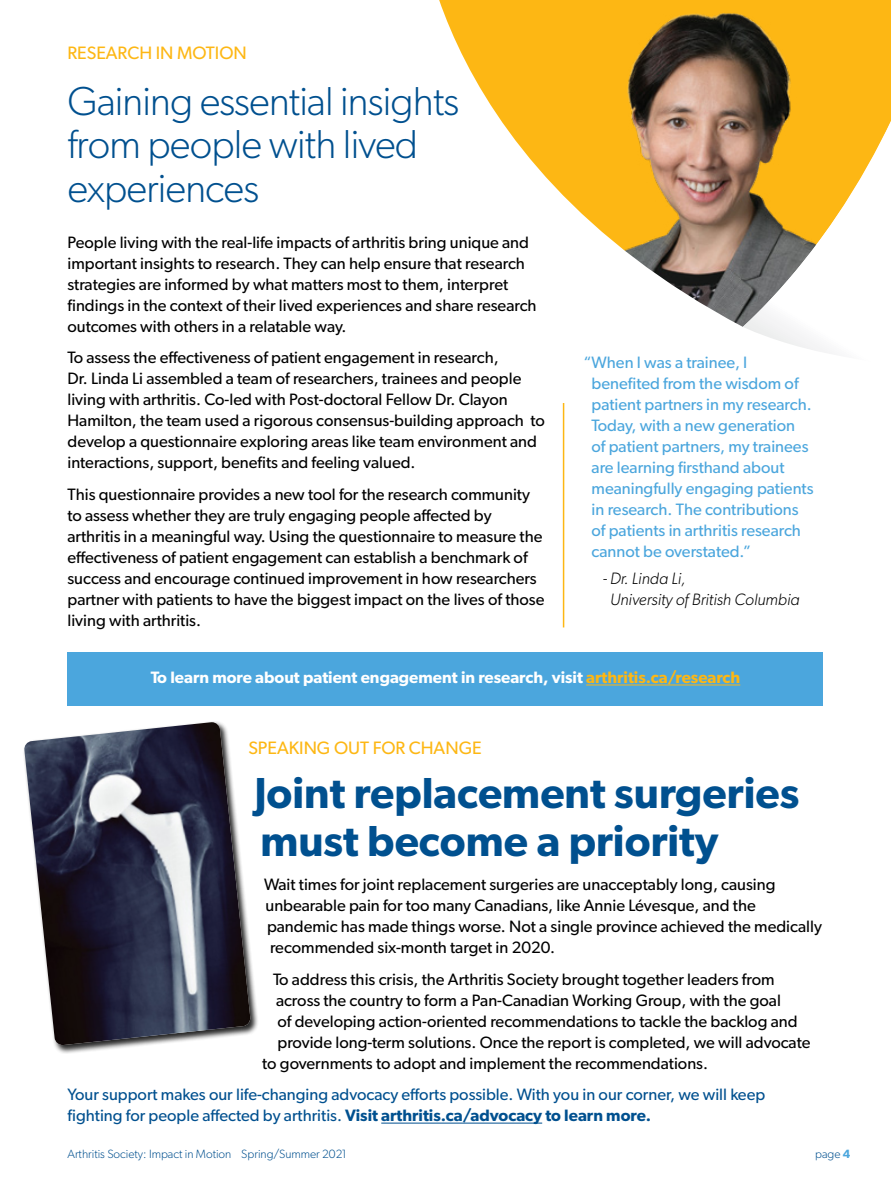
<style>
.page{position:relative;width:891px;height:1188px;background:#fff}
.page>*{position:absolute;margin:0;border:0;box-sizing:border-box;transform-origin:0 0}
.t1{font:600 43.5px/48px "Gibson";color:#00508f}
.t2{font:300 40.5px/43.5px "Gibson";letter-spacing:-.02em;color:#00508f}
.t3{font:18px "Gibson";color:#fdb714}
.t4{font:16.5px/21px "Gibson";color:#000}
.t5{font:16.5px/21px "Gibson";color:#4ba6dd}
.t6{font:16.5px/21px "Gibson";color:#00508f}
.t7{font:600 16.5px "Gibson";color:#fff}
.t8{font:italic 300 16.5px/21px "Gibson";color:#000}
.t9{font:300 12px "Gibson";color:#00508f}
.s1{color:#fdb714}
.s2{font-weight:600}
.s3{font-weight:600;color:#4ba6dd}
</style>
<div class="page">
<hr style="left:563px;top:234px;width:1px;height:393px;background:#fdb714">
<svg style="left:439px;top:0;width:452px;height:403px"></svg>
<svg style="left:743px;top:121px;width:148px;height:244px"></svg>
<div style="left:23px;top:721px;width:236px;height:333px;background:#000;opacity:.85"></div>
<img style="left:24px;top:722px;width:227px;height:323px">
<hr style="left:381px;top:1123px;width:161px;height:1px;background:#00508f">
<div style="left:68px;top:652px;width:756px;height:54px;background:#4ba6dd"></div>
<hr style="left:586px;top:685px;width:154px;height:1px;background:#fdb714">
<p class="t3" style="left:68px;top:42px;width:181px">RESEARCH IN MOTION</p>
<h2 class="t2" style="left:68px;top:78px;width:393px">Gaining essential insights from people with lived experiences</h2>
<p class="t4" style="left:68px;top:231px;width:471px">People living with the real-life impacts of arthritis bring unique and important insights to research. They can help ensure that research strategies are informed by what matters most to them, interpret findings in the context of their lived experiences and share research outcomes with others in a relatable way.</p>
<p class="t4" style="left:68px;top:347px;width:479px">To assess the effectiveness of patient engagement in research,<br>Dr. Linda Li assembled a team of researchers, trainees and people living with arthritis. Co-led with Post-doctoral Fellow Dr. Clayon Hamilton, the team used a rigorous consensus-building approach to develop a questionnaire exploring areas like team environment and interactions, support, benefits and feeling valued.</p>
<p class="t4" style="left:68px;top:484px;width:478px">This questionnaire provides a new tool for the research community to assess whether they are truly engaging people affected by arthritis in a meaningful way. Using the questionnaire to measure the effectiveness of patient engagement can establish a benchmark of success and encourage continued improvement in how researchers partner with patients to have the biggest impact on the lives of those living with arthritis.</p>
<p class="t5" style="left:592px;top:351px;width:224px;text-indent:-8px">“When I was a trainee, I benefited from the wisdom of patient partners in my research.<br>Today, with a new generation<br>of patient partners, my trainees are learning firsthand about meaningfully engaging patients in research. The contributions of patients in arthritis research cannot be overstated.”</p>
<p class="t8" style="left:610px;top:568px;width:191px;text-indent:-7px">- Dr. Linda Li,<br>University of British Columbia</p>
<p class="t7" style="left:151px;top:668px;width:591px">To learn more about patient engagement in research, visit <span class="s1">arthritis.ca/research</span></p>
<p class="t3" style="left:248px;top:737px;width:235px">SPEAKING OUT FOR CHANGE</p>
<h1 class="t1" style="left:254px;top:768px;width:547px">Joint replacement surgeries must become a priority</h1>
<p class="t4" style="left:264px;top:873px;width:559px">Wait times for joint replacement surgeries are unacceptably long, causing unbearable pain for too many Canadians, like Annie Lévesque, and the pandemic has made things worse. Not a single province achieved the medically recommended six-month target in 2020.</p>
<p class="t4" style="left:273px;top:968px;width:503px">To address this crisis, the Arthritis Society brought together leaders from</p>
<p class="t4" style="left:276px;top:989px;width:506px">across the country to form a Pan-Canadian Working Group, with the goal</p>
<p class="t4" style="left:278px;top:1010px;width:522px">of developing action-oriented recommendations to tackle the backlog and</p>
<p class="t4" style="left:278px;top:1031px;width:534px">provide long-term solutions. Once the report is completed, we will advocate</p>
<p class="t4" style="left:262px;top:1052px;width:447px">to governments to adopt and implement the recommendations.</p>
<p class="t6" style="left:68px;top:1084px;width:699px">Your support makes our life-changing advocacy efforts possible. With you in our corner, we will keep fighting for people affected by arthritis. <span class="s2">Visit arthritis.ca/advocacy to learn more.</span></p>
<p class="t9" style="left:68px;top:1147px;width:281px">Arthritis Society: Impact in Motion Spring/Summer 2021</p>
<p class="t9" style="left:815px;top:1147px;width:37px">page <span class="s3">4</span></p>
</div>
